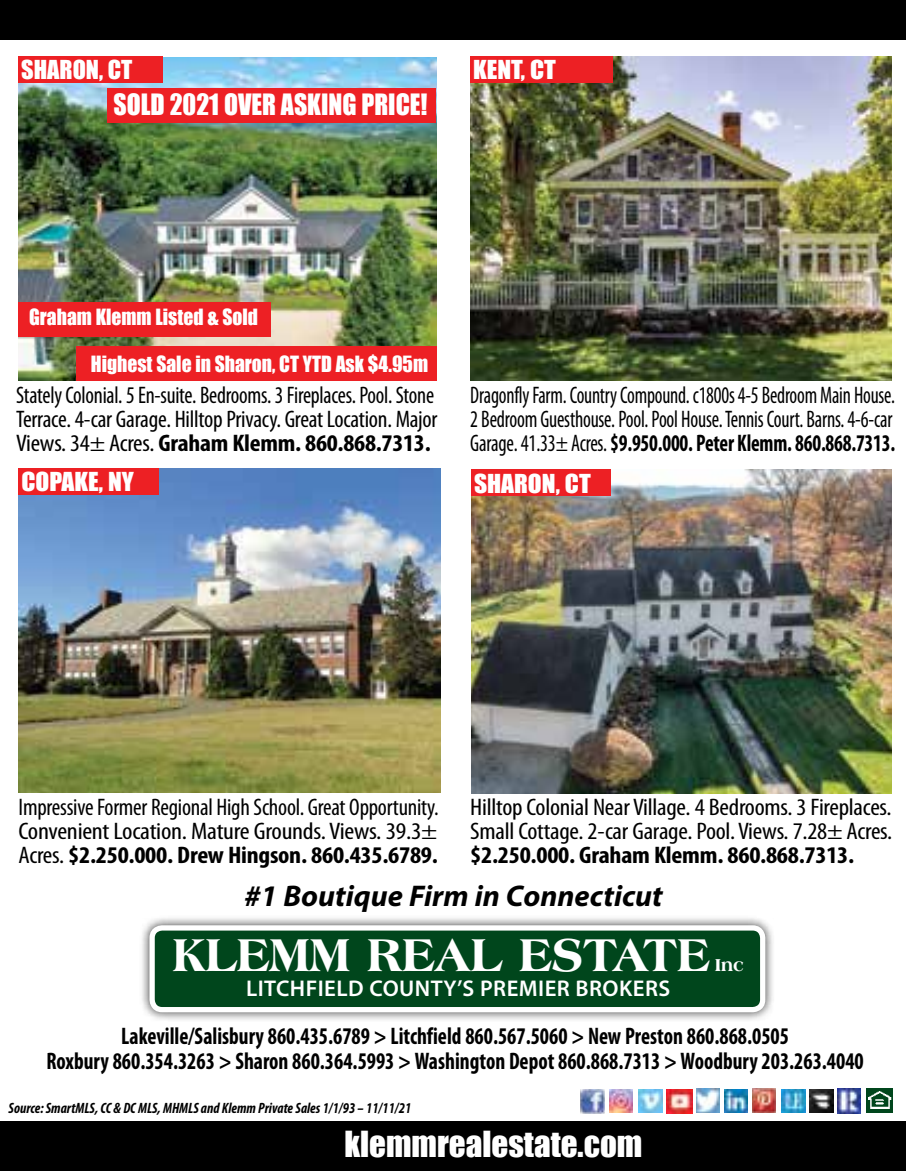
<style>
.page{position:relative;width:906px;height:1171px;background:#fff}
.page>*{position:absolute;margin:0;border:0;box-sizing:border-box;transform-origin:0 0}
.t1{font:800 48.9px "Americana BT";color:#fff;scale:.95 1}
.t2{font:33px "Impact";color:#fff}
.t3{font:italic 700 30px "Myriad Pro";color:#000}
.t4{font:27px "Impact";color:#fff;scale:.95 1}
.t5{font:condensed 24px/24px "Myriad Pro";letter-spacing:-.01em;color:#000;text-align:justify;scale:.84 1}
.t6{font:700 condensed 24px/25.5px "Myriad Pro";color:#000;text-align:center;scale:.9 1}
.t7{font:condensed 24px/24px "Myriad Pro";letter-spacing:-.01em;color:#000;scale:.93 1}
.t8{font:condensed 24px/24px "Myriad Pro";letter-spacing:-.01em;color:#000;text-align:justify}
.t9{font:condensed 24px/24px "Myriad Pro";letter-spacing:-.01em;color:#000;scale:1.09 1}
.t10{font:700 condensed 24px "Myriad Pro";color:#000;scale:1.09 1}
.t11{font:24px "Impact";color:#fff;scale:1.06 1}
.t12{font:24px "Impact";color:#fff}
.t13{font:600 22.8px "Myriad Pro";letter-spacing:.02em;color:#fff}
.t14{font:20.4px "Impact";color:#fff;scale:.95 1}
.t15{font:800 18.3px "Americana BT";color:#fff}
.t16{font:italic 700 condensed 15px "Myriad Pro";color:#000;scale:.96 1}
.s1{font-weight:700}
.s2{font-stretch:semi-condensed}
</style>
<div class="page">
<div style="left:0;top:1121px;width:905px;height:50px;background:#000"></div>
<div style="left:139px;top:915px;width:636px;height:108px;background:#000;opacity:.75"></div>
<div style="left:152px;top:928px;width:610px;height:81px;background:#00461c;border-radius:10px"></div>
<div style="left:149px;top:925px;width:616px;height:87px;border:5px solid #fff;border-radius:10px"></div>
<img style="left:580px;top:1089px;width:24px;height:24px">
<img style="left:609px;top:1089px;width:23px;height:24px">
<img style="left:638px;top:1089px;width:24px;height:24px">
<img style="left:781px;top:1089px;width:24px;height:24px">
<img style="left:809px;top:1089px;width:23px;height:24px">
<div style="left:865px;top:1088px;width:27px;height:24px;background:#00461c"></div>
<img style="left:868px;top:1091px;width:22px;height:17px">
<img style="left:837px;top:1089px;width:23px;height:24px">
<img style="left:696px;top:1089px;width:23px;height:24px">
<img style="left:724px;top:1089px;width:23px;height:23px">
<img style="left:752px;top:1089px;width:23px;height:24px">
<img style="left:666px;top:1089px;width:25px;height:24px">
<div style="left:0;top:0;width:905px;height:39px;background:#000"></div>
<img style="left:18px;top:57px;width:418px;height:323px">
<div style="left:18px;top:57px;width:144px;height:26px;background:#ed2024"></div>
<img style="left:471px;top:470px;width:420px;height:323px">
<img style="left:470px;top:57px;width:421px;height:323px">
<div style="left:471px;top:470px;width:139px;height:26px;background:#ed2024"></div>
<div style="left:470px;top:57px;width:142px;height:26px;background:#ed2024"></div>
<img style="left:18px;top:469px;width:422px;height:323px">
<div style="left:19px;top:469px;width:140px;height:26px;background:#ed2024"></div>
<div style="left:77px;top:346px;width:360px;height:34px;background:#ed2024"></div>
<div style="left:18px;top:302px;width:252px;height:35px;background:#ed2024"></div>
<div style="left:107px;top:89px;width:329px;height:34px;background:#ed2024"></div>
<p class="t12" style="left:21px;top:51px;width:113px">SHARON, CT</p>
<p class="t4" style="left:113px;top:83px;width:332px">SOLD 2021 OVER ASKING PRICE!</p>
<p class="t11" style="left:473px;top:51px;width:79px">KENT, CT</p>
<p class="t14" style="left:29px;top:301px;width:242px">Graham Klemm Listed &amp; Sold</p>
<p class="t14" style="left:91px;top:348px;width:356px">Highest Sale in Sharon, CT YTD Ask $4.95m</p>
<p class="t7" style="left:16px;top:383px;width:454px">Stately Colonial. 5 En-suite. Bedrooms. 3 Fireplaces. Pool. Stone<br>Terrace. 4-car Garage. Hilltop Privacy. Great Location. Major<br>Views. 34± Acres. <span class="s1">Graham Klemm. 860.868.7313.</span></p>
<p class="t11" style="left:21px;top:463px;width:107px">COPAKE, NY</p>
<p class="t5" style="left:470px;top:383px;width:507px">Dragonfly Farm. Country Compound. c1800s 4-5 Bedroom Main House.<br>2 Bedroom Guesthouse. Pool. Pool House. Tennis Court. Barns. 4-6-car Garage. 41.33± Acres. <span class="s1">$9.950.000. Peter Klemm. 860.868.7313.</span></p>
<p class="t11" style="left:474px;top:464px;width:112px">SHARON, CT</p>
<p class="t8" style="left:19px;top:795px;width:421px">Impressive Former Regional High School. Great Opportunity.<br>Convenient Location. Mature Grounds. Views. 39.3± Acres. <span class="s1">$2.250.000. Drew Hingson. 860.435.6789.</span></p>
<p class="t3" style="left:244px;top:876px;width:419px">#1 Boutique Firm in Connecticut</p>
<p class="t9" style="left:470px;top:796px;width:388px">Hilltop Colonial Near Village. 4 Bedrooms. 3 Fireplaces.<br>Small Cottage. 2-car Garage. Pool. Views. 7.28± Acres.</p>
<p class="t10" style="left:470px;top:840px;width:353px">$2.250.000. Graham Klemm. 860.868.7313.</p>
<h1 class="t1" style="left:172px;top:925px;width:566px">KLEMM REAL ESTATE</h1>
<p class="t15" style="left:714px;top:953px;width:31px">Inc</p>
<p class="t13" style="left:246px;top:974px;width:425px">LITCHFIELD COUNTY’S PREMIER BROKERS</p>
<p class="t6" style="left:46px;top:1022px;width:909px">Lakeville/Salisbury 860.435.6789 &gt; Litchfield 860.567.5060 &gt; New Preston 860.868.0505<br>Roxbury 860.354.3263 &gt; Sharon 860.364.5993 &gt; Washington Depot 860.868.7313 &gt; Woodbury 203.263.4040</p>
<p class="t16" style="left:9px;top:1098px;width:421px">Source: SmartMLS, CC &amp; DC MLS, MHMLS and Klemm Private Sales <span class="s2">1/1/93 – 11/11/21</span></p>
<h2 class="t2" style="left:344px;top:1118px;width:299px">klemmrealestate.com</h2>
</div>
